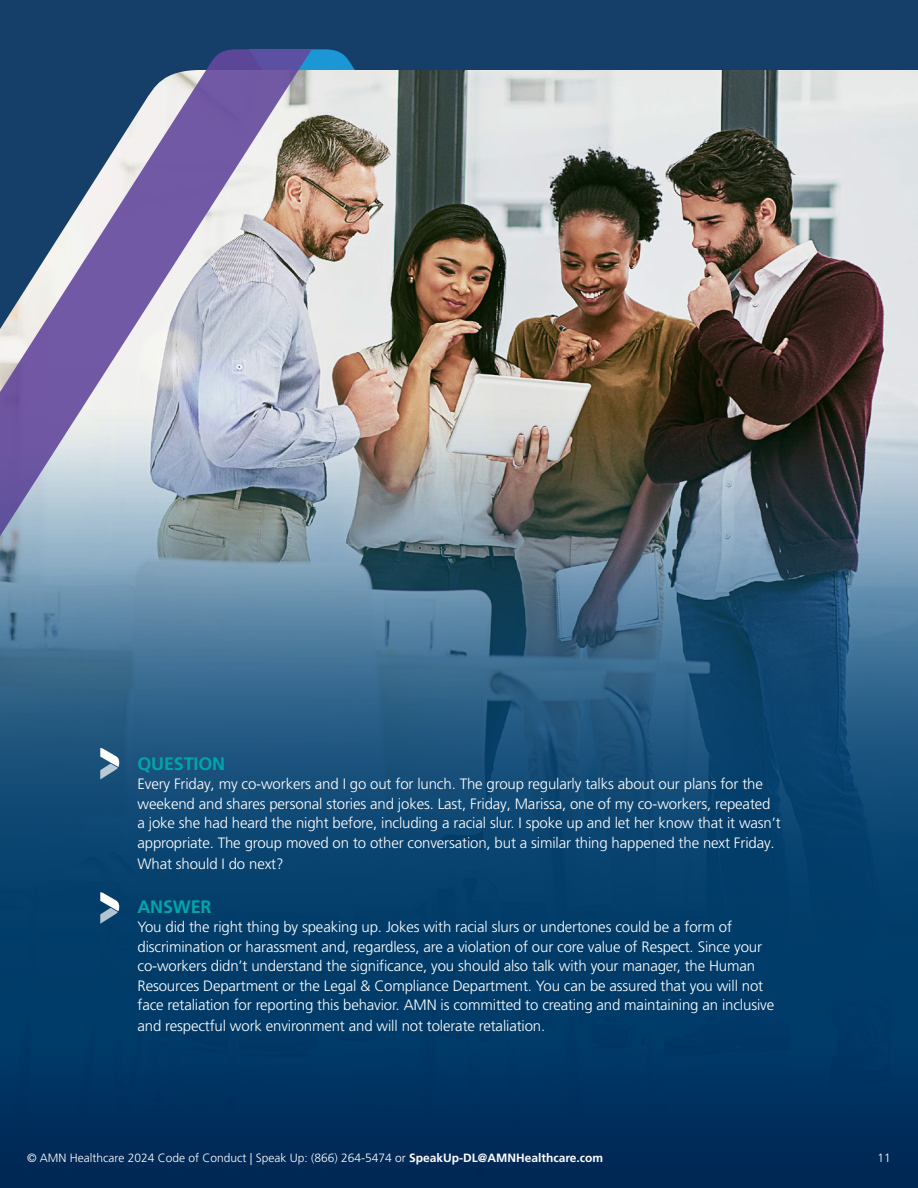
<style>
.page{position:relative;width:918px;height:1188px;background:#fff}
.page>*{position:absolute;margin:0;border:0;box-sizing:border-box;transform-origin:0 0}
.t1{font:700 18px "Frutiger LT Pro";letter-spacing:-.01em;color:#00a6aa}
.t2{font:300 15px/19.5px "Frutiger LT Pro";letter-spacing:-.01em;color:#fff}
.t3{font:300 12px "Frutiger LT Pro";color:#fff}
.s1{font-weight:700}
</style>
<div class="page">
<div style="left:0;top:0;width:918px;height:1107px;background:#153e68"></div>
<img style="left:312px;top:70px;width:606px;height:136px">
<img style="left:312px;top:206px;width:606px;height:161px">
<svg style="left:0;top:49px;width:312px;height:318px"></svg>
<img style="left:0;top:367px;width:918px;height:821px">
<svg style="left:84px;top:748px;width:35px;height:35px"></svg>
<svg style="left:100px;top:892px;width:19px;height:32px"></svg>
<p class="t1" style="left:137px;top:753px;width:89px">QUESTION</p>
<p class="t2" style="left:137px;top:774px;width:645px">Every Friday, my co-workers and I go out for lunch. The group regularly talks about our plans for the weekend and shares personal stories and jokes. Last, Friday, Marissa, one of my co-workers, repeated a joke she had heard the night before, including a racial slur. I spoke up and let her know that it wasn’t appropriate. The group moved on to other conversation, but a similar thing happened the next Friday.</p>
<p class="t2" style="left:137px;top:854px;width:148px">What should I do next?</p>
<p class="t1" style="left:137px;top:896px;width:76px">ANSWER</p>
<p class="t2" style="left:137px;top:918px;width:638px">You did the right thing by speaking up. Jokes with racial slurs or undertones could be a form of discrimination or harassment and, regardless, are a violation of our core value of Respect. Since your co-workers didn’t understand the significance, you should also talk with your manager, the Human Resources Department or the Legal &amp; Compliance Department. You can be assured that you will not face retaliation for reporting this behavior. AMN is committed to creating and maintaining an inclusive</p>
<p class="t2" style="left:137px;top:1017px;width:409px">and respectful work environment and will not tolerate retaliation.</p>
<p class="t3" style="left:27px;top:1151px;width:578px">© AMN Healthcare 2024 Code of Conduct | Speak Up: (866) 264-5474 or <span class="s1">SpeakUp-DL@AMNHealthcare.com</span></p>
<p class="t3" style="left:878px;top:1151px;width:15px">11</p>
</div>
